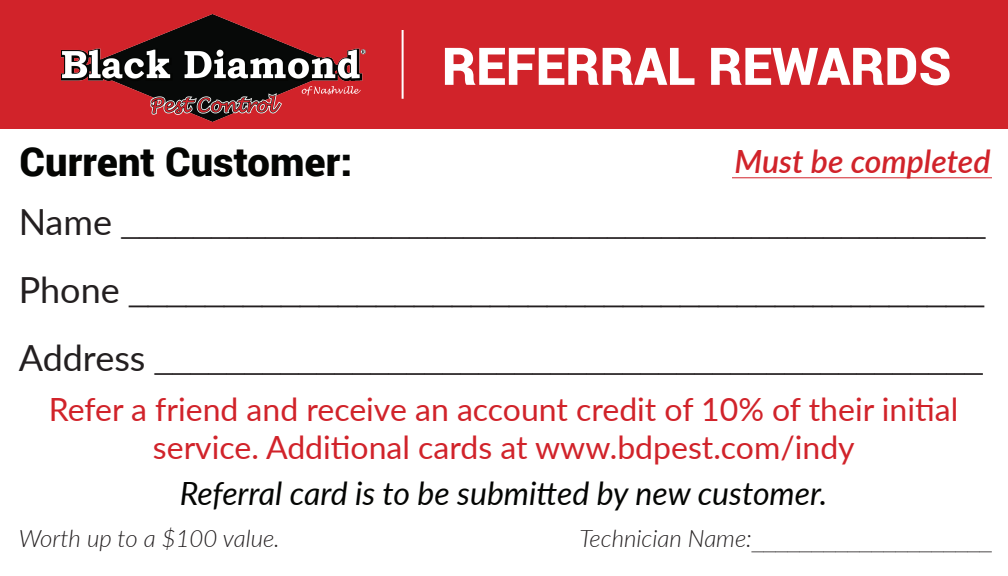
<style>
.page{position:relative;width:1008px;height:576px;background:#fff}
.page>*{position:absolute;margin:0;border:0;box-sizing:border-box;transform-origin:0 0}
.t1{font:900 52px "Roboto";color:#fff}
.t2{font:900 40px "Roboto";color:#040503}
.t3{font:38px "Times New Roman";color:#231f20}
.t4{font:36px "Times New Roman";color:#231f20}
.t5{font:32px/38.4px "Lato";color:#d1232a;text-align:center}
.t6{font:italic 32px "Lato";color:#040503}
.t7{font:italic 600 32px "Lato";color:#d1232a}
.t8{font:italic 24px "Times New Roman";color:#231f20}
.t9{font:italic 300 24px "Lato";color:#231f20}
.s1{font-family:"Lato"}
.s2{font-family:"Lato";font-weight:300}
</style>
<div class="page">
<div style="left:0;top:0;width:1008px;height:128px;background:#d1232a"></div>
<img style="left:62px;top:14px;width:304px;height:107px">
<hr style="left:402px;top:30px;width:2px;height:69px;background:#fff">
<hr style="left:732px;top:177px;width:260px;height:1px;background:#d1232a">
<h1 class="t1" style="left:442px;top:30px;width:511px">REFERRAL REWARDS</h1>
<p class="t2" style="left:20px;top:134px;width:334px">Current Customer:</p>
<p class="t7" style="left:735px;top:138px;width:257px">Must be completed</p>
<p class="t4" style="left:19px;top:195px;width:968px"><span class="s1">Name</span> ________________________________________________</p>
<p class="t3" style="left:19px;top:261px;width:967px"><sub>Phone</sub> _____________________________________________</p>
<p class="t4" style="left:19px;top:331px;width:966px"><span class="s1">Address</span> ______________________________________________</p>
<p class="t5" style="left:49px;top:388px;width:911px">Refer a friend and receive an account credit of 10% of their initial service. Additional cards at www.bdpest.com/indy</p>
<p class="t6" style="left:180px;top:471px;width:649px">Referral card is to be submitted by new customer.</p>
<p class="t9" style="left:19px;top:522px;width:262px">Worth up to a $100 value.</p>
<p class="t8" style="left:580px;top:523px;width:414px"><span class="s2">Technician Name:</span>____________________</p>
</div>
